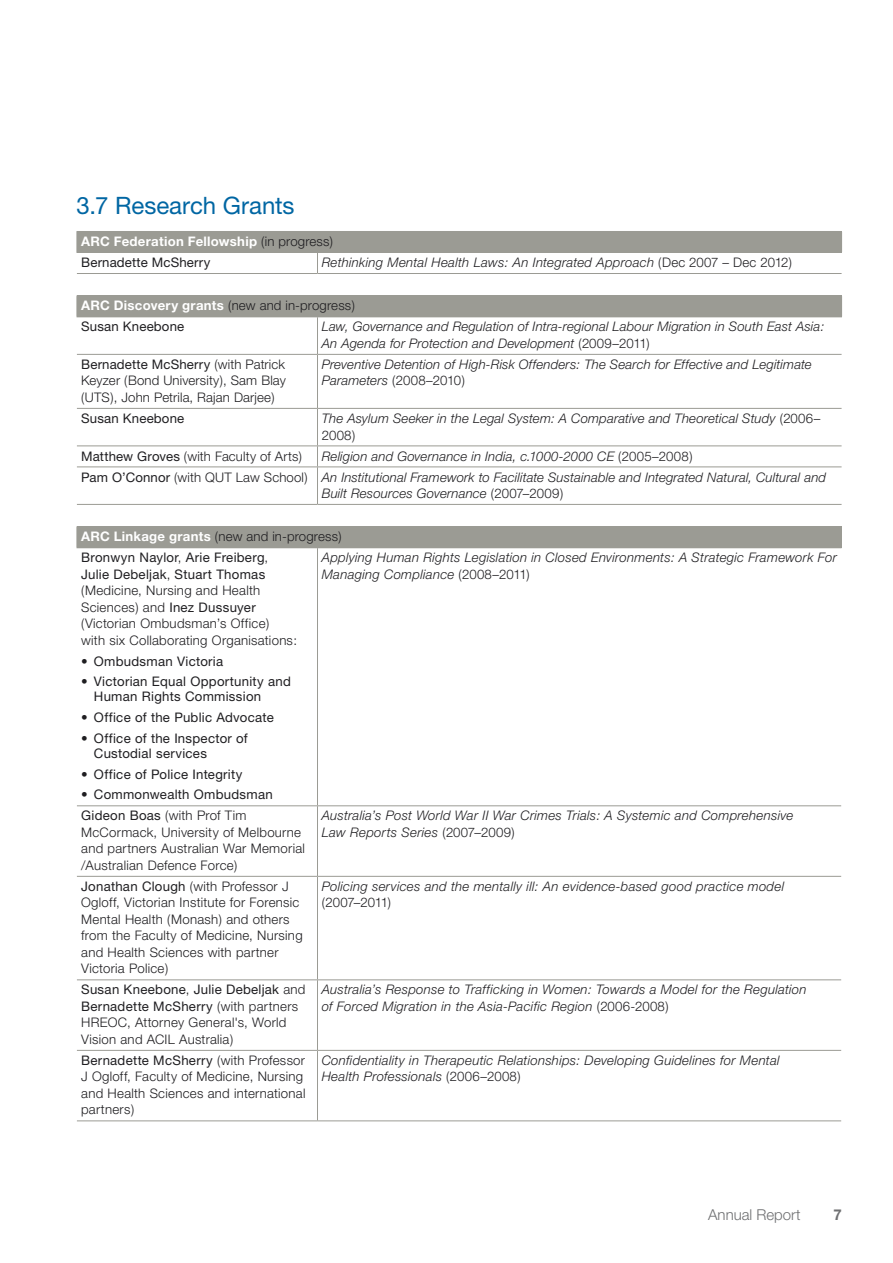
<style>
.page{position:relative;width:893px;height:1263px;background:#fff}
.page>*{position:absolute;margin:0;border:0;box-sizing:border-box;transform-origin:0 0}
.t1{font:24px "Helvetica Neue";color:#0066a3}
.t2{font:300 15px "Helvetica Neue";color:#6f7072}
.t3{font:700 15px "Helvetica Neue";color:#6f7072}
.t4{font:italic 300 13.2px/16.5px "Helvetica Neue";letter-spacing:.015em;color:#1f1e21}
.t5{font:300 13.2px/16.5px "Helvetica Neue";letter-spacing:.02em;color:#1f1e21}
.t6{font:13.2px/15px "Helvetica Neue";letter-spacing:.02em;color:#1f1e21}
.t7{font:700 13.2px/21px "Helvetica Neue";letter-spacing:.02em;color:#fff}
.t8{font:300 13.2px "Helvetica Neue";letter-spacing:-.015em;color:#1f1e21}
.s1{font-weight:300;color:#1f1e21}
.s2{font-weight:400;color:#1f1e21}
.s3{font-style:normal}
.s4{font-weight:700;color:#fff}
.s5{font-weight:400}
.s6{font-weight:400;font-style:normal}
.s7{font-weight:300}
.s8{font-weight:500}
</style>
<div class="page">
<div style="left:77px;top:231px;width:765px;height:21px;background:#9b9b94"></div>
<hr style="left:77px;top:252px;width:240px;height:1px;background:#9b9b94">
<hr style="left:317px;top:252px;width:525px;height:1px;background:#9b9b94">
<svg style="left:317px;top:253px;width:1px;height:20px"></svg>
<hr style="left:77px;top:273px;width:240px;height:1px;background:#9b9b94">
<hr style="left:317px;top:273px;width:525px;height:1px;background:#9b9b94">
<div style="left:77px;top:296px;width:765px;height:21px;background:#9b9b94"></div>
<hr style="left:77px;top:295px;width:240px;height:1px;background:#9b9b94">
<hr style="left:317px;top:295px;width:525px;height:1px;background:#9b9b94">
<hr style="left:317px;top:317px;width:1px;height:37px;background:#9b9b94">
<hr style="left:77px;top:354px;width:240px;height:1px;background:#9b9b94">
<hr style="left:317px;top:354px;width:525px;height:1px;background:#9b9b94">
<hr style="left:317px;top:355px;width:1px;height:53px;background:#9b9b94">
<hr style="left:77px;top:408px;width:240px;height:1px;background:#9b9b94">
<hr style="left:317px;top:408px;width:525px;height:1px;background:#9b9b94">
<hr style="left:317px;top:409px;width:1px;height:36px;background:#9b9b94">
<hr style="left:77px;top:445px;width:240px;height:1px;background:#9b9b94">
<hr style="left:317px;top:445px;width:525px;height:1px;background:#9b9b94">
<svg style="left:317px;top:446px;width:1px;height:20px"></svg>
<hr style="left:77px;top:466px;width:240px;height:1px;background:#9b9b94">
<hr style="left:317px;top:466px;width:525px;height:1px;background:#9b9b94">
<hr style="left:317px;top:467px;width:1px;height:37px;background:#9b9b94">
<hr style="left:77px;top:504px;width:240px;height:1px;background:#9b9b94">
<hr style="left:317px;top:504px;width:525px;height:1px;background:#9b9b94">
<div style="left:77px;top:527px;width:764px;height:21px;background:#9b9b94"></div>
<hr style="left:77px;top:526px;width:240px;height:1px;background:#9b9b94">
<hr style="left:317px;top:526px;width:524px;height:1px;background:#9b9b94">
<svg style="left:841px;top:527px;width:1px;height:20px"></svg>
<hr style="left:317px;top:548px;width:1px;height:257px;background:#9b9b94">
<hr style="left:77px;top:805px;width:240px;height:1px;background:#9b9b94">
<hr style="left:317px;top:805px;width:524px;height:1px;background:#9b9b94">
<hr style="left:317px;top:806px;width:1px;height:70px;background:#9b9b94">
<hr style="left:77px;top:876px;width:240px;height:1px;background:#9b9b94">
<hr style="left:317px;top:876px;width:524px;height:1px;background:#9b9b94">
<hr style="left:317px;top:877px;width:1px;height:102px;background:#9b9b94">
<hr style="left:77px;top:979px;width:240px;height:1px;background:#9b9b94">
<hr style="left:317px;top:979px;width:524px;height:1px;background:#9b9b94">
<hr style="left:317px;top:980px;width:1px;height:70px;background:#9b9b94">
<hr style="left:77px;top:1050px;width:240px;height:1px;background:#9b9b94">
<hr style="left:317px;top:1050px;width:524px;height:1px;background:#9b9b94">
<hr style="left:317px;top:1051px;width:1px;height:69px;background:#9b9b94">
<hr style="left:77px;top:1120px;width:240px;height:1px;background:#9b9b94">
<hr style="left:317px;top:1120px;width:524px;height:1px;background:#9b9b94">
<h1 class="t1" style="left:77px;top:192px;width:220px">3.7 Research Grants</h1>
<p class="t7" style="left:81px;top:231px;width:253px">ARC Federation Fellowship <span class="s1">(in progress)<br></span><span class="s2">Bernadette McSherry</span></p>
<p class="t4" style="left:322px;top:254px;width:472px">Rethinking Mental Health Laws: An Integrated Approach <span class="s3">(Dec 2007 – Dec 2012)</span></p>
<p class="t5" style="left:81px;top:295px;width:275px;line-height:21px"><span class="s4">ARC Discovery grants</span> (new and in-progress)<br><span class="s5">Susan Kneebone</span></p>
<p class="t4" style="left:322px;top:318px;width:504px">Law, Governance and Regulation of Intra‑regional Labour Migration in South East Asia:<br>An Agenda for Protection and Development <span class="s3">(2009–2011)</span></p>
<p class="t5" style="left:81px;top:356px;width:206px;text-align:justify"><span class="s5">Bernadette McSherry</span> (with Patrick Keyzer (Bond University), Sam Blay (UTS), John Petrila, Rajan Darjee)</p>
<p class="t4" style="left:322px;top:356px;width:492px">Preventive Detention of High-Risk Offenders: The Search for Effective and Legitimate<br>Parameters <span class="s3">(2008–2010)</span></p>
<p class="t6" style="left:81px;top:411px;width:105px">Susan Kneebone</p>
<p class="t4" style="left:322px;top:410px;width:500px">The Asylum Seeker in the Legal System: A Comparative and Theoretical Study <span class="s3">(2006–<br>2008)</span></p>
<p class="t5" style="left:81px;top:447px;width:222px"><span class="s5">Matthew Groves</span> (with Faculty of Arts)</p>
<p class="t4" style="left:81px;top:445px;width:746px;line-height:21px;text-indent:241px">Religion and Governance in India, c.1000-2000 CE <span class="s3">(2005–2008)<br></span><span class="s6">Pam O’Connor</span> <span class="s3">(with QUT Law School)</span> An Institutional Framework to Facilitate Sustainable and Integrated Natural, Cultural and</p>
<p class="t4" style="left:322px;top:485px;width:243px">Built Resources Governance <span class="s3">(2007–2009)</span></p>
<p class="t6" style="left:81px;top:526px;width:262px;line-height:21px"><span class="s4">ARC Linkage grants</span> <span class="s7">(new and in-progress)<br></span>Bronwyn Naylor<span class="s7">,</span> Arie Freiberg<span class="s7">,</span></p>
<p class="t5" style="left:81px;top:566px;width:217px"><span class="s5">Julie Debeljak</span>, <span class="s5">Stuart Thomas </span>(Medicine, Nursing and Health<br>Sciences) and <span class="s5">Inez Dussuyer </span>(Victorian Ombudsman’s Office)<br>with six Collaborating Organisations:</p>
<p class="t6" style="left:81px;top:653px;width:144px"><span class="s8">•</span> Ombudsman Victoria</p>
<p class="t6" style="left:94px;top:674px;width:199px;text-indent:-13px"><span class="s8">•</span> Victorian Equal Opportunity and<br>Human Rights Commission</p>
<p class="t6" style="left:81px;top:710px;width:194px"><span class="s8">•</span> Office of the Public Advocate</p>
<p class="t6" style="left:94px;top:730px;width:155px;text-indent:-13px"><span class="s8">•</span> Office of the Inspector of<br>Custodial services</p>
<p class="t6" style="left:81px;top:766px;width:163px"><span class="s8">•</span> Office of Police Integrity</p>
<p class="t6" style="left:81px;top:787px;width:193px"><span class="s8">•</span> Commonwealth Ombudsman</p>
<p class="t4" style="left:322px;top:549px;width:517px">Applying Human Rights Legislation in Closed Environments: A Strategic Framework For<br>Managing Compliance <span class="s3">(2008–2011)</span></p>
<p class="t5" style="left:81px;top:807px;width:225px"><span class="s5">Gideon Boas</span> (with Prof Tim<br>McCormack, University of Melbourne and partners Australian War Memorial /Australian Defence Force)</p>
<p class="t4" style="left:322px;top:807px;width:473px">Australia’s Post World War II War Crimes Trials: A Systemic and Comprehensive<br>Law Reports Series <span class="s3">(2007–2009)</span></p>
<p class="t5" style="left:81px;top:878px;width:223px"><span class="s5">Jonathan Clough</span> (with Professor J Ogloff, Victorian Institute for Forensic Mental Health (Monash) and others from the Faculty of Medicine, Nursing and Health Sciences with partner Victoria Police)</p>
<p class="t4" style="left:322px;top:878px;width:464px">Policing services and the mentally ill: An evidence-based good practice model</p>
<p class="t8" style="left:322px;top:895px;width:71px">(2007–2011)</p>
<p class="t5" style="left:81px;top:981px;width:226px"><span class="s5">Susan Kneebone</span>, <span class="s5">Julie Debeljak</span> and <span class="s5">Bernadette McSherry</span> (with partners HREOC, Attorney General's, World Vision and ACIL Australia)</p>
<p class="t4" style="left:322px;top:981px;width:486px">Australia’s Response to Trafficking in Women: Towards a Model for the Regulation of Forced Migration in the Asia-Pacific Region <span class="s3">(2006-2008)</span></p>
<p class="t5" style="left:81px;top:1052px;width:226px"><span class="s5">Bernadette McSherry</span> (with Professor<br>J Ogloff, Faculty of Medicine, Nursing and Health Sciences and international partners)</p>
<p class="t4" style="left:322px;top:1052px;width:459px">Confidentiality in Therapeutic Relationships: Developing Guidelines for Mental<br>Health Professionals <span class="s3">(2006–2008)</span></p>
<p class="t2" style="left:708px;top:1206px;width:94px">Annual Report</p>
<p class="t3" style="left:834px;top:1206px;width:10px">7</p>
</div>
